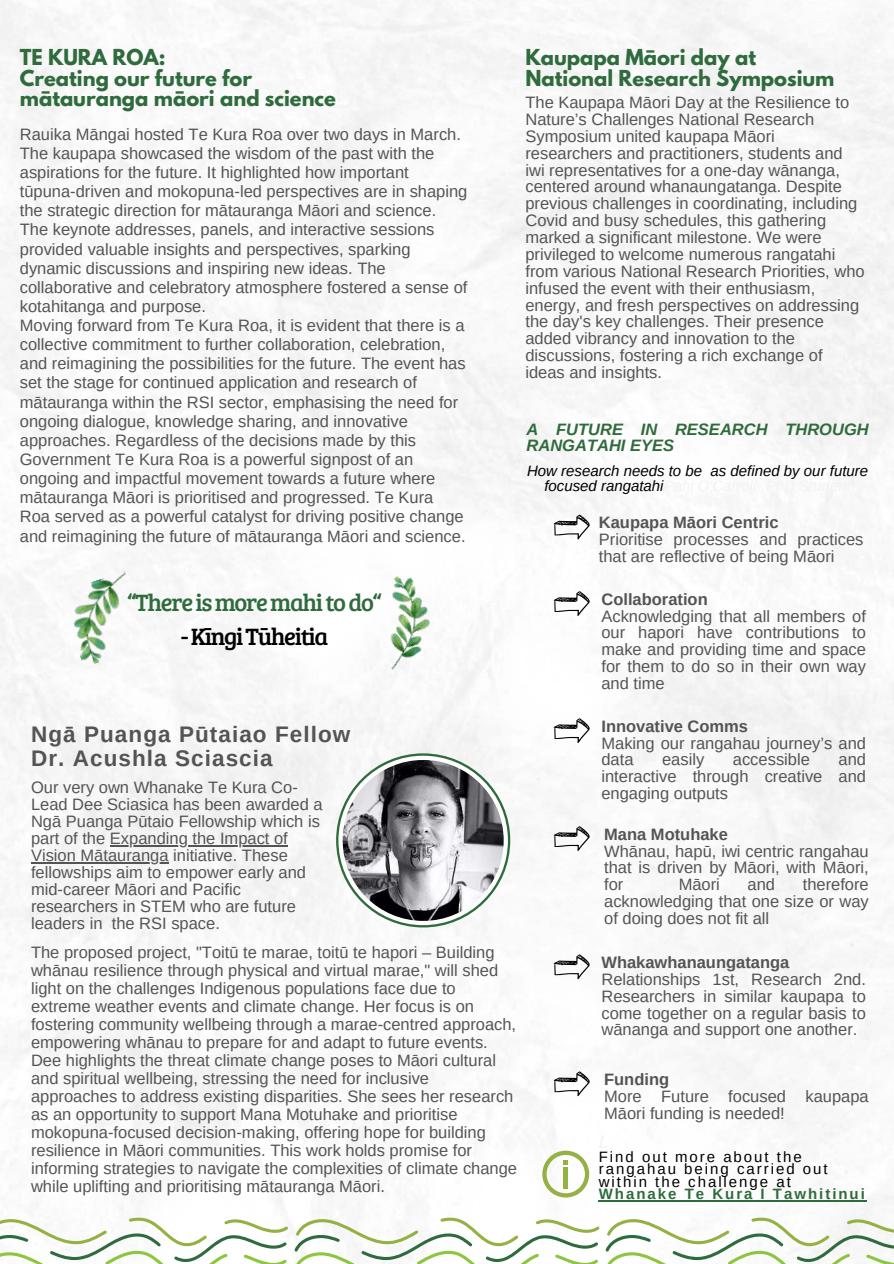
<style>
.page{position:relative;width:894px;height:1264px;background:#fff}
.page>*{position:absolute;margin:0;border:0;box-sizing:border-box;transform-origin:0 0}
.t1{font:24.45px "Bree Serif";letter-spacing:-.055em;color:#2f6b3d}
.t2{font:24.45px "Bree Serif";letter-spacing:-.055em;color:#000}
.t3{font:700 22.5px/23.7px "Arimo";letter-spacing:.045em;color:#545454}
.t4{font:700 19.5px/20.2px "League Spartan";color:#2f6b3d}
.t5{font:16.5px/16.8px "Arimo";color:#545454}
.t6{font:700 16.5px "Arimo";color:#545454}
.t7{font:italic 700 16.5px/15.8px "Arimo";color:#2f6b3d}
.t8{font:15px/12.5px "Arimo";letter-spacing:.13em;color:#000}
.t9{font:italic 15px "Arimo";color:#000}
.t10{font:700 15px "Arimo";letter-spacing:.13em;color:#2f6b3d}
</style>
<div class="page">
<img style="left:0;top:0;width:893px;height:1229px">
<svg style="left:0;top:1217px;width:288px;height:46px"></svg>
<svg style="left:294px;top:1217px;width:305px;height:46px"></svg>
<svg style="left:605px;top:1217px;width:288px;height:46px"></svg>
<svg style="left:336px;top:753px;width:174px;height:174px"></svg>
<svg style="left:338px;top:755px;width:170px;height:170px"></svg>
<img style="left:342px;top:760px;width:161px;height:160px;border-radius:50%">
<svg style="left:542px;top:1150px;width:47px;height:47px"></svg>
<svg style="left:553px;top:826px;width:36px;height:25px"></svg>
<svg style="left:553px;top:718px;width:36px;height:25px"></svg>
<svg style="left:553px;top:591px;width:36px;height:25px"></svg>
<svg style="left:553px;top:514px;width:36px;height:25px"></svg>
<svg style="left:553px;top:954px;width:36px;height:25px"></svg>
<svg style="left:553px;top:1071px;width:36px;height:25px"></svg>
<hr style="left:598px;top:1199px;width:268px;height:2px;background:#2f6b3d">
<hr style="left:110px;top:845px;width:178px;height:1px;background:#545454">
<hr style="left:31px;top:862px;width:137px;height:1px;background:#545454">
<img style="left:350px;top:570px;width:97px;height:99px">
<img style="left:59px;top:570px;width:91px;height:97px">
<p class="t4" style="left:20px;top:47px;width:317px">TE KURA ROA:<br>Creating our future for mātauranga māori and science</p>
<p class="t5" style="left:20px;top:124px;width:449px;line-height:19.2px">Rauika Māngai hosted Te Kura Roa over two days in March.<br>The kaupapa showcased the wisdom of the past with the aspirations for the future. It highlighted how important tūpuna-driven and mokopuna-led perspectives are in shaping the strategic direction for mātauranga Māori and science.<br>The keynote addresses, panels, and interactive sessions provided valuable insights and perspectives, sparking dynamic discussions and inspiring new ideas. The collaborative and celebratory atmosphere fostered a sense of kotahitanga and purpose.<br>Moving forward from Te Kura Roa, it is evident that there is a collective commitment to further collaboration, celebration, and reimagining the possibilities for the future. The event has set the stage for continued application and research of mātauranga within the RSI sector, emphasising the need for ongoing dialogue, knowledge sharing, and innovative approaches. Regardless of the decisions made by this Government Te Kura Roa is a powerful signpost of an ongoing and impactful movement towards a future where mātauranga Māori is prioritised and progressed. Te Kura Roa served as a powerful catalyst for driving positive change and reimagining the future of mātauranga Māori and science.</p>
<p class="t4" style="left:525px;top:47px;width:310px">Kaupapa Māori day at<br>National Research Symposium</p>
<p class="t5" style="left:525px;top:94px;width:341px">The Kaupapa Māori Day at the Resilience to Nature’s Challenges National Research Symposium united kaupapa Māori researchers and practitioners, students and iwi representatives for a one-day wānanga, centered around whanaungatanga. Despite previous challenges in coordinating, including Covid and busy schedules, this gathering marked a significant milestone. We were privileged to welcome numerous rangatahi from various National Research Priorities, who infused the event with their enthusiasm, energy, and fresh perspectives on addressing the day's key challenges. Their presence added vibrancy and innovation to the discussions, fostering a rich exchange of ideas and insights.</p>
<p class="t7" style="left:526px;top:421px;width:343px">A FUTURE IN RESEARCH THROUGH<br>RANGATAHI EYES</p>
<p class="t9" style="left:527px;top:460px;width:342px">How research needs to be as defined by our future</p>
<p class="t6" style="left:598px;top:511px;width:181px">Kaupapa Māori Centric</p>
<p class="t5" style="left:598px;top:531px;width:266px">Prioritise processes and practices that are reflective of being Māori</p>
<h1 class="t1" style="left:127px;top:584px;width:256px">“There is more mahi to do“</h1>
<h1 class="t2" style="left:181px;top:618px;width:149px">- Kīngi Tūheitia</h1>
<h2 class="t3" style="left:31px;top:723px;width:321px">Ngā Puanga Pūtaiao Fellow<br>Dr. Acushla Sciascia</h2>
<p class="t5" style="left:31px;top:779px;width:293px">Our very own Whanake Te Kura Co-Lead Dee Sciasica has been awarded a Ngā Puanga Pūtaio Fellowship which is part of the Expanding the Impact of Vision Mātauranga initiative. These fellowships aim to empower early and mid-career Māori and Pacific researchers in STEM who are future leaders in the RSI space.</p>
<p class="t5" style="left:31px;top:943px;width:487px;line-height:18px">The proposed project, "Toitū te marae, toitū te hapori – Building whānau resilience through physical and virtual marae," will shed light on the challenges Indigenous populations face due to extreme weather events and climate change. Her focus is on fostering community wellbeing through a marae-centred approach, empowering whānau to prepare for and adapt to future events.<br>Dee highlights the threat climate change poses to Māori cultural and spiritual wellbeing, stressing the need for inclusive approaches to address existing disparities. She sees her research as an opportunity to support Mana Motuhake and prioritise mokopuna-focused decision-making, offering hope for building resilience in Māori communities. This work holds promise for informing strategies to navigate the complexities of climate change while uplifting and prioritising mātauranga Māori.</p>
<p class="t6" style="left:601px;top:587px;width:108px">Collaboration</p>
<p class="t5" style="left:601px;top:607px;width:266px;text-align:justify">Acknowledging that all members of our hapori have contributions to make and providing time and space for them to do so in their own way and time</p>
<p class="t6" style="left:601px;top:714px;width:148px">Innovative Comms</p>
<p class="t5" style="left:601px;top:734px;width:266px">Making our rangahau journey’s and data</p>
<p class="t5" style="left:601px;top:751px;width:266px;text-align:justify;text-indent:237px">and interactive through creative and engaging outputs</p>
<p class="t6" style="left:604px;top:822px;width:125px">Mana Motuhake</p>
<p class="t5" style="left:604px;top:842px;width:266px;text-align:justify">Whānau, hapū, iwi centric rangahau that is driven by Māori, with Māori, for</p>
<p class="t5" style="left:662px;top:751px;width:44px">easily</p>
<p class="t5" style="left:732px;top:751px;width:78px">accessible</p>
<p class="t5" style="left:604px;top:876px;width:266px;text-align:justify;text-indent:198px">therefore acknowledging that one size or way of doing does not fit all</p>
<p class="t6" style="left:601px;top:950px;width:189px">Whakawhanaungatanga</p>
<p class="t5" style="left:601px;top:970px;width:266px;text-align:justify">Relationships 1st, Research 2nd.<br>Researchers in similar kaupapa to come together on a regular basis to wānanga and support one another.</p>
<p class="t6" style="left:604px;top:1067px;width:67px">Funding</p>
<p class="t5" style="left:604px;top:1087px;width:266px">More Future focused kaupapa<br>Māori funding is needed!</p>
<p class="t5" style="left:678px;top:876px;width:43px">Māori</p>
<p class="t5" style="left:747px;top:876px;width:29px">and</p>
<p class="t8" style="left:598px;top:1150px;width:230px">Find out more about the rangahau being carried out within the challenge at</p>
<p class="t10" style="left:598px;top:1183px;width:267px">Whanake Te Kura I Tawhitinui</p>
</div>
